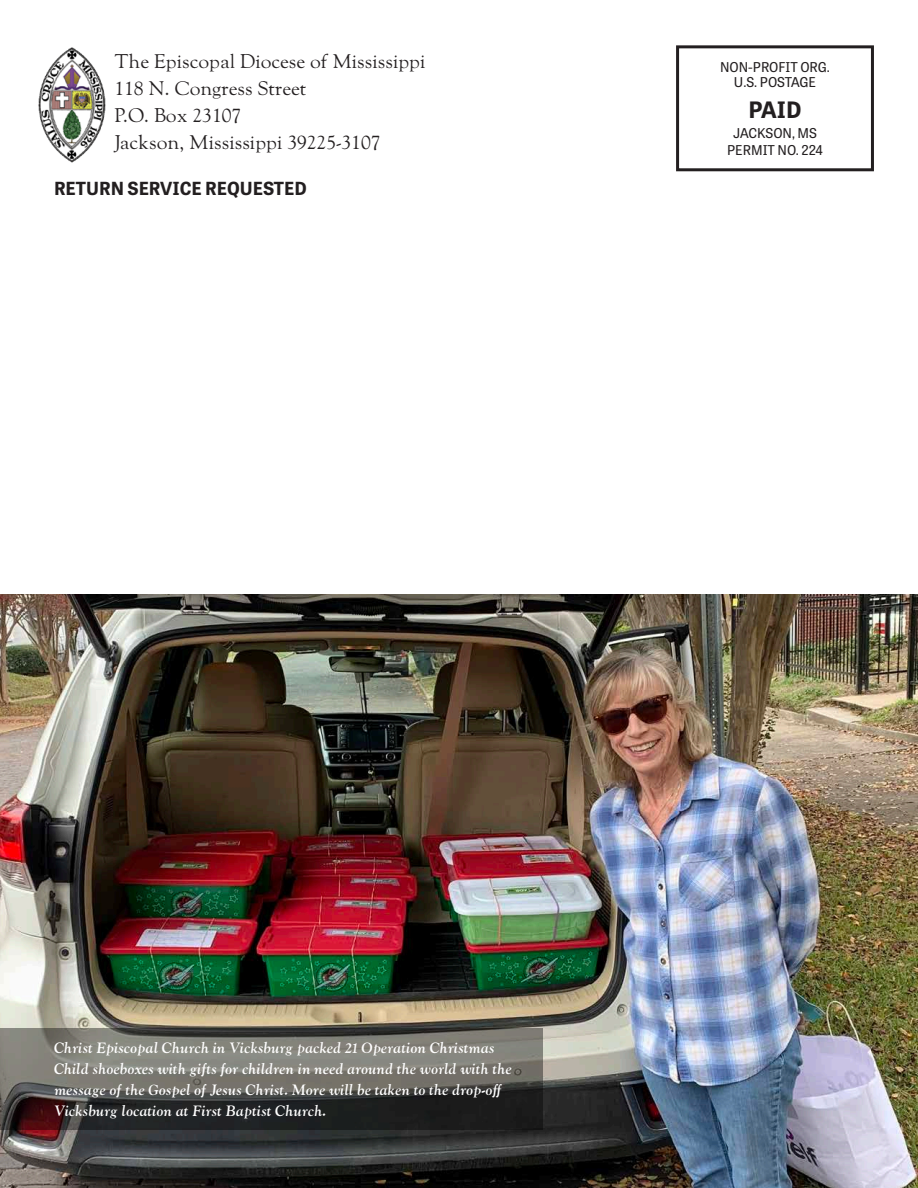
<style>
.page{position:relative;width:918px;height:1188px;background:#fff}
.page>*{position:absolute;margin:0;border:0;box-sizing:border-box;transform-origin:0 0}
.t1{font:700 22.5px "Tablet Gothic";color:#231f20}
.t2{font:19.5px/27px "LTC Goudy Oldstyle Pro";color:#231f20}
.t3{font:700 18px "Tablet Gothic";color:#231f20}
.t4{font:italic 700 15px/21px "LTC Goudy Oldstyle Pro";color:#fff}
.t5{font:13.5px/15.5px "Tablet Gothic";color:#231f20;text-align:center}
</style>
<div class="page">
<img style="left:0;top:594px;width:918px;height:594px">
<div style="left:676px;top:45px;width:198px;height:126px;border:3px solid #231f20"></div>
<img style="left:38px;top:47px;width:68px;height:116px">
<svg style="left:0;top:1028px;width:543px;height:101px;background:#5a5854"></svg>
<h2 class="t2" style="left:114px;top:49px;width:313px">The Episcopal Diocese of Mississippi<br>118 N. Congress Street<br>P.O. Box 23107<br>Jackson, Mississippi 39225-3107</h2>
<p class="t5" style="left:720px;top:59px;width:111px">NON-PROFIT ORG.<br>U.S. POSTAGE</p>
<h1 class="t1" style="left:749px;top:94px;width:54px">PAID</h1>
<p class="t5" style="left:727px;top:124px;width:97px;line-height:17px">JACKSON, MS<br>PERMIT NO. 224</p>
<p class="t3" style="left:54px;top:176px;width:254px">RETURN SERVICE REQUESTED</p>
<p class="t4" style="left:54px;top:1037px;width:459px">Christ Episcopal Church in Vicksburg packed 21 Operation Christmas Child shoeboxes with gifts for children in need around the world with the message of the Gospel of Jesus Christ. More will be taken to the drop-off Vicksburg location at First Baptist Church.</p>
</div>
